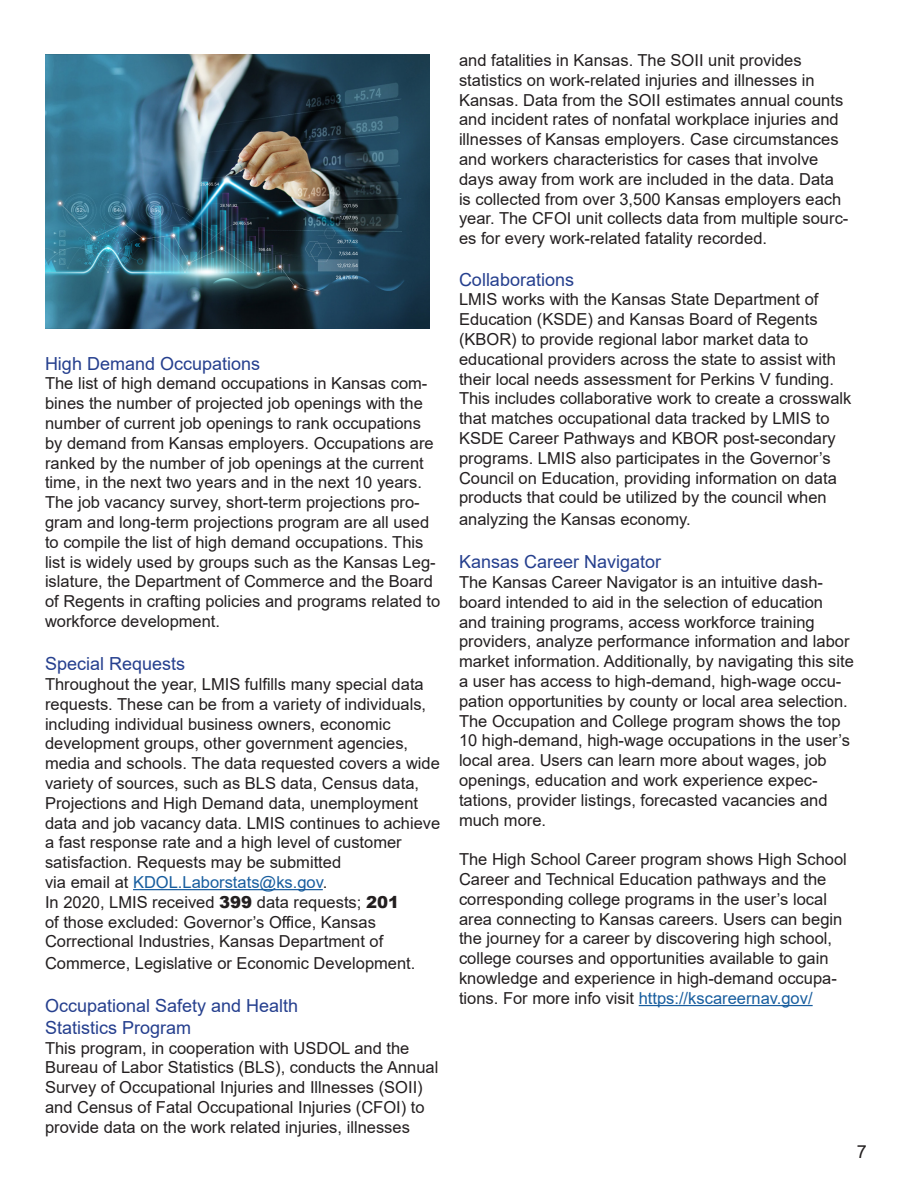
<style>
.page{position:relative;width:918px;height:1188px;background:#fff}
.page>*{position:absolute;margin:0;border:0;box-sizing:border-box;transform-origin:0 0}
.t1{font:18px/21.6px "Arial";color:#253f8e}
.t2{font:18px "Arial";color:#231f20}
.t3{font:16.5px/19.8px "Arial";color:#231f20}
.s1{color:#175d9e}
.s2{font-weight:900}
</style>
<div class="page">
<hr style="left:133px;top:889px;width:190px;height:1px;background:#175d9e">
<hr style="left:639px;top:1005px;width:174px;height:1px;background:#175d9e">
<img style="left:45px;top:54px;width:385px;height:274px">
<h2 class="t1" style="left:45px;top:352px;width:217px">High Demand Occupations</h2>
<h2 class="t3" style="left:45px;top:374px;width:397px">The list of high demand occupations in Kansas com&shy;bines the number of projected job openings with the number of current job openings to rank occupations by demand from Kansas employers. Occupations are ranked by the number of job openings at the current time, in the next two years and in the next 10 years.<br>The job vacancy survey, short-term projections pro&shy;gram and long-term projections program are all used to compile the list of high demand occupations. This list is widely used by groups such as the Kansas Leg&shy;islature, the Department of Commerce and the Board of Regents in crafting policies and programs related to workforce development.</h2>
<h2 class="t1" style="left:45px;top:653px;width:142px">Special Requests</h2>
<p class="t3" style="left:45px;top:674px;width:397px">Throughout the year, LMIS fulfills many special data requests. These can be from a variety of individuals, including individual business owners, economic development groups, other government agencies, media and schools. The data requested covers a wide variety of sources, such as BLS data, Census data, Projections and High Demand data, unemployment data and job vacancy data. LMIS continues to achieve a fast response rate and a high level of customer satisfaction. Requests may be submitted<br>via email at <span class="s1">KDOL.Laborstats@ks.gov</span>.</p>
<p class="t3" style="left:45px;top:892px;width:356px">In 2020, LMIS received <span class="s2">399</span> data requests; <span class="s2">201 </span>of those excluded: Governor’s Office, Kansas<br>Correctional Industries, Kansas Department of</p>
<p class="t3" style="left:45px;top:953px;width:372px">Commerce, Legislative or Economic Development.</p>
<p class="t1" style="left:45px;top:995px;width:255px">Occupational Safety and Health<br>Statistics Program</p>
<p class="t3" style="left:45px;top:1038px;width:395px">This program, in cooperation with USDOL and the Bureau of Labor Statistics (BLS), conducts the Annual Survey of Occupational Injuries and Illnesses (SOII) and Census of Fatal Occupational Injuries (CFOI) to provide data on the work related injuries, illnesses</p>
<p class="t3" style="left:459px;top:50px;width:391px">and fatalities in Kansas. The SOII unit provides statistics on work-related injuries and illnesses in Kansas. Data from the SOII estimates annual counts and incident rates of nonfatal workplace injuries and illnesses of Kansas employers. Case circumstances and workers characteristics for cases that involve days away from work are included in the data. Data is collected from over 3,500 Kansas employers each year. The CFOI unit collects data from multiple sourc&shy;es for every work-related fatality recorded.</p>
<h2 class="t1" style="left:459px;top:268px;width:117px">Collaborations</h2>
<p class="t3" style="left:459px;top:290px;width:394px">LMIS works with the Kansas State Department of Education (KSDE) and Kansas Board of Regents (KBOR) to provide regional labor market data to educational providers across the state to assist with their local needs assessment for Perkins V funding.<br>This includes collaborative work to create a crosswalk that matches occupational data tracked by LMIS to KSDE Career Pathways and KBOR post-secondary programs. LMIS also participates in the Governor’s Council on Education, providing information on data products that could be utilized by the council when</p>
<p class="t3" style="left:459px;top:509px;width:233px">analyzing the Kansas economy.</p>
<p class="t1" style="left:459px;top:551px;width:204px">Kansas Career Navigator</p>
<p class="t3" style="left:459px;top:572px;width:396px">The Kansas Career Navigator is an intuitive dash&shy;board intended to aid in the selection of education and training programs, access workforce training providers, analyze performance information and labor market information. Additionally, by navigating this site a user has access to high-demand, high-wage occu&shy;pation opportunities by county or local area selection.</p>
<p class="t3" style="left:459px;top:711px;width:393px">The Occupation and College program shows the top 10 high-demand, high-wage occupations in the user’s local area. Users can learn more about wages, job openings, education and work experience expec&shy;tations, provider listings, forecasted vacancies and much more.</p>
<p class="t3" style="left:459px;top:849px;width:389px">The High School Career program shows High School Career and Technical Education pathways and the corresponding college programs in the user’s local area connecting to Kansas careers. Users can begin the journey for a career by discovering high school, college courses and opportunities available to gain knowledge and experience in high-demand occupa&shy;tions. For more info visit <span class="s1">https://kscareernav.gov/</span></p>
<p class="t2" style="left:857px;top:1139px;width:12px">7</p>
</div>
